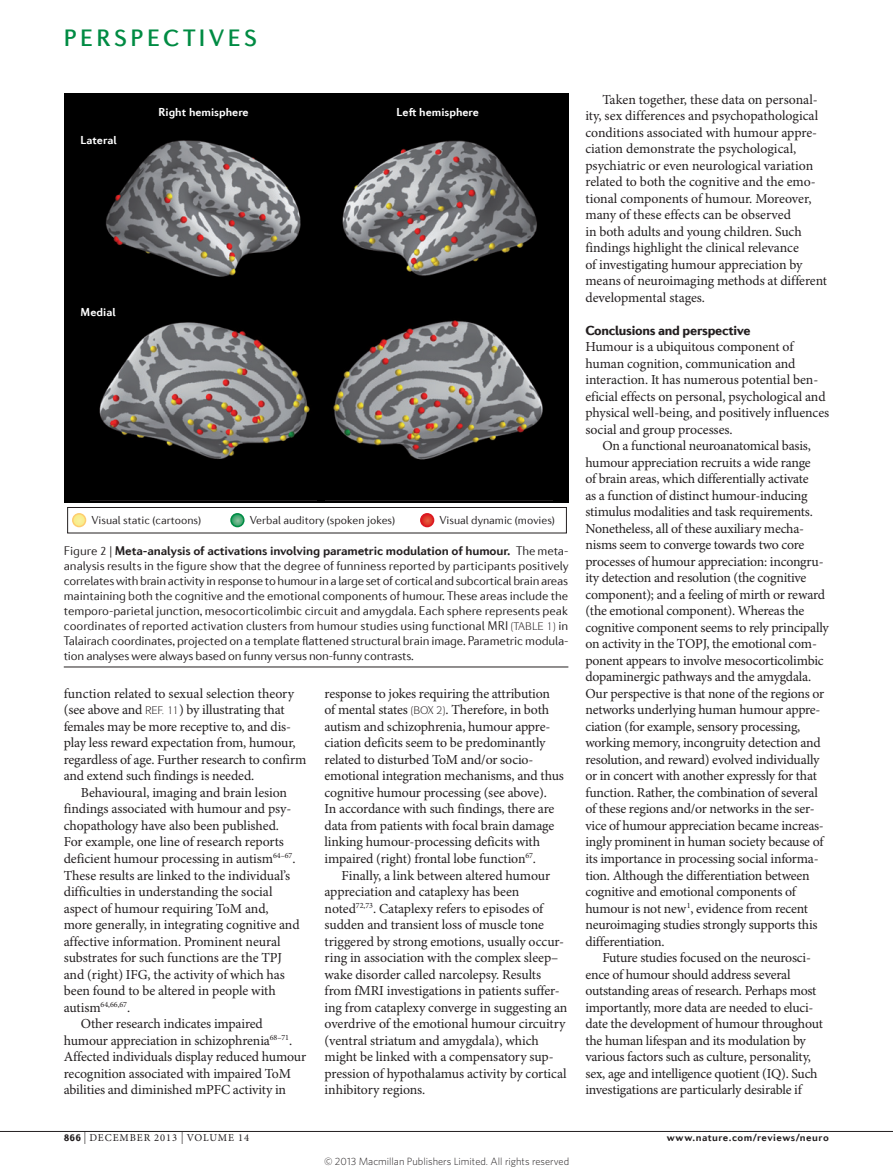
<style>
.page{position:relative;width:893px;height:1174px;background:#fff}
.page>*{position:absolute;margin:0;border:0;box-sizing:border-box;transform-origin:0 0}
.t1{font:500 24px "Diverda Sans Com";letter-spacing:.14em;color:#008b43}
.bodyindent{font:13.8px/16.5px "Minion Pro";letter-spacing:-.01em;color:#231f20}
.bodyfirst{font:13.8px/16.5px "Minion Pro";letter-spacing:-.005em;color:#231f20}
.crosshead{font:900 13.5px "Diverda Sans Com";letter-spacing:-.02em;color:#231f20}
.figurecaption{font:300 12.75px/15px "Diverda Sans Com";letter-spacing:-.015em;color:#231f20;text-align:justify}
.t2{font:300 11.7px "Diverda Sans Com";color:#231f20}
.t3{font:700 11.7px "Diverda Sans Com";color:#fff}
.t4{font:700 11.7px "Diverda Sans Com";color:#231f20}
.t5{font:300 10.5px "Whitney";color:#231f20}
.t6{font:700 10.5px "Diverda Sans Com";letter-spacing:.045em;color:#231f20}
.t7{font:10.5px "Minion Pro";letter-spacing:.085em;color:#231f20}
.bodyindent-2{font:8.1px "Minion Pro";color:#231f20}
.s1{font-weight:700}
.s2{font-weight:300}
.s3{color:#008b43}
.s4{font-size:13.8px}
.s5{font-family:"Diverda Sans Com";font-weight:900}
.s6{font-size:12px}
</style>
<div class="page">
<div style="left:64px;top:94px;width:505px;height:408px;background:#000"></div>
<svg style="left:73px;top:514px;width:13px;height:12px"></svg>
<div style="left:72px;top:513px;width:14px;height:14px;border:2px solid #fecd70;border-radius:50%"></div>
<svg style="left:421px;top:514px;width:13px;height:12px"></svg>
<div style="left:420px;top:513px;width:14px;height:14px;border:2px solid #dc1820;border-radius:50%"></div>
<svg style="left:231px;top:514px;width:13px;height:12px"></svg>
<div style="left:230px;top:513px;width:15px;height:14px;border:2px solid #008b43;border-radius:50%"></div>
<div style="left:67px;top:507px;width:500px;height:26px;border:1px solid #231f20"></div>
<img style="left:90px;top:99px;width:227px;height:187px">
<img style="left:325px;top:99px;width:227px;height:187px">
<img style="left:90px;top:286px;width:227px;height:214px">
<img style="left:325px;top:286px;width:227px;height:214px">
<div style="left:77px;top:489px;width:484px;height:10px;background:#000"></div>
<hr style="left:0;top:1131px;width:893px;height:1px;background:#231f20">
<hr style="left:64px;top:666px;width:504px;height:1px;background:#231f20">
<h1 class="t1" style="left:64px;top:24px;width:195px">PERSPECTIVES</h1>
<p class="t3" style="left:81px;top:133px;width:38px">Lateral</p>
<p class="t3" style="left:159px;top:105px;width:92px">Right hemisphere</p>
<p class="t3" style="left:397px;top:105px;width:84px">Left hemisphere</p>
<p class="t3" style="left:81px;top:305px;width:37px">Medial</p>
<p class="t2" style="left:92px;top:513px;width:111px">Visual static (cartoons)</p>
<p class="t2" style="left:250px;top:513px;width:147px">Verbal auditory (spoken jokes)</p>
<p class="t2" style="left:440px;top:513px;width:117px">Visual dynamic (movies)</p>
<p class="figurecaption" style="left:64px;top:543px;width:506px">Figure 2 | <span class="s1">Meta-analysis of activations involving parametric modulation of humour.</span> The meta&shy;analysis results in the figure show that the degree of funniness reported by participants positively correlates with brain activity in response to humour in a large set of cortical and subcortical brain areas maintaining both the cognitive and the emotional components of humour. These areas include the temporo-parietal junction, mesocorticolimbic circuit and amygdala. Each sphere represents peak coordinates of reported activation clusters from humour studies using functional MRI</p>
<p class="t4" style="left:406px;top:577px;width:160px">Nature Reviews <span class="s2">|</span> <span class="s3">Neuroscience</span></p>
<p class="figurecaption" style="left:64px;top:618px;width:506px;text-indent:495px">in Talairach coordinates, projected on a template flattened structural brain image. Parametric modula&shy;tion analyses were always based on funny versus non-funny contrasts.</p>
<p class="bodyindent" style="left:64px;top:686px;width:232px">function related to sexual selection theory (see above and</p>
<p class="bodyindent" style="left:64px;top:702px;width:244px;text-indent:115px">) by illustrating that females may be more receptive to, and dis&shy;play less reward expectation from, humour, regardless of age. Further research to confirm and extend such findings is needed.</p>
<p class="bodyindent" style="left:64px;top:785px;width:237px;text-indent:17px">Behavioural, imaging and brain lesion findings associated with humour and psy&shy;chopathology have also been published.<br>For example, one line of research reports deficient humour processing in autism<sup>64–67</sup>.<br>These results are linked to the individual’s difficulties in understanding the social aspect of humour requiring ToM and, more generally, in integrating cognitive and affective information. Prominent neural substrates for such functions are the TPJ and (right) IFG, the activity of which has been found to be altered in people with</p>
<p class="bodyindent-2" style="left:64px;top:999px;width:68px"><span class="s4">autism</span>64,66,67<span class="s4">.</span></p>
<p class="bodyindent" style="left:64px;top:1016px;width:244px;text-indent:17px">Other research indicates impaired humour appreciation in schizophrenia<sup>68–71</sup>.<br>Affected individuals display reduced humour recognition associated with impaired ToM abilities and diminished mPFC activity in</p>
<p class="bodyindent" style="left:325px;top:686px;width:227px">response to jokes requiring the attribution of mental states</p>
<p class="bodyindent" style="left:325px;top:702px;width:241px;text-indent:121px">. Therefore, in both autism and schizophrenia, humour appre&shy;ciation deficits seem to be predominantly related to disturbed ToM and/or socio&shy;emotional integration mechanisms, and thus cognitive humour processing (see above).<br>In accordance with such findings, there are data from patients with focal brain damage linking humour-processing deficits with impaired (right) frontal lobe function<sup>67</sup>.</p>
<p class="bodyindent" style="left:325px;top:867px;width:244px;text-indent:17px">Finally, a link between altered humour appreciation and cataplexy has been noted<sup>72,73</sup>. Cataplexy refers to episodes of sudden and transient loss of muscle tone triggered by strong emotions, usually occur&shy;ring in association with the complex sleep– wake disorder called narcolepsy. Results from fMRI investigations in patients suffer&shy;ing from cataplexy converge in suggesting an overdrive of the emotional humour circuitry (ventral striatum and amygdala), which might be linked with a compensatory sup&shy;pression of hypothalamus activity by cortical inhibitory regions.</p>
<p class="bodyindent" style="left:585px;top:92px;width:243px;text-indent:17px">Taken together, these data on personal&shy;ity, sex differences and psychopathological conditions associated with humour appre&shy;ciation demonstrate the psychological, psychiatric or even neurological variation related to both the cognitive and the emo&shy;tional components of humour. Moreover, many of these effects can be observed<br>in both adults and young children. Such findings highlight the clinical relevance<br>of investigating humour appreciation by means of neuroimaging methods at different developmental stages.</p>
<p class="crosshead" style="left:585px;top:322px;width:167px">Conclusions and perspective</p>
<p class="bodyfirst" style="left:585px;top:339px;width:245px">Humour is a ubiquitous component of human cognition, communication and interaction. It has numerous potential ben&shy;eficial effects on personal, psychological and physical well-being, and positively influences social and group processes.</p>
<p class="bodyindent" style="left:585px;top:438px;width:245px;text-indent:17px">On a functional neuroanatomical basis, humour appreciation recruits a wide range<br>of brain areas, which differentially activate<br>as a function of distinct humour-inducing stimulus modalities and task requirements.<br>Nonetheless, all of these auxiliary mecha&shy;nisms seem to converge towards two core processes of humour appreciation: incongru&shy;ity detection and resolution (the cognitive component); and a feeling of mirth or reward (the emotional component). Whereas the cognitive component seems to rely principally on activity in the TOPJ, the emotional com&shy;ponent appears to involve mesocorticolimbic dopaminergic pathways and the amygdala.<br>Our perspective is that none of the regions or networks underlying human humour appre&shy;ciation (for example, sensory processing, working memory, incongruity detection and resolution, and reward) evolved individually or in concert with another expressly for that function. Rather, the combination of several of these regions and/or networks in the ser&shy;vice of humour appreciation became increas&shy;ingly prominent in human society because of its importance in processing social informa&shy;tion. Although the differentiation between cognitive and emotional components of humour is not new<sup>1</sup>, evidence from recent neuroimaging studies strongly supports this differentiation.</p>
<p class="bodyindent" style="left:585px;top:950px;width:239px;text-indent:17px">Future studies focused on the neurosci&shy;ence of humour should address several outstanding areas of research. Perhaps most importantly, more data are needed to eluci&shy;date the development of humour throughout the human lifespan and its modulation by various factors such as culture, personality, sex, age and intelligence quotient (IQ). Such investigations are particularly desirable if</p>
<p class="t7" style="left:64px;top:1131px;width:187px"><span class="s5">866</span> <span class="s6">|</span> DECEMBER 2013 <span class="s6">|</span> VOLUME 14</p>
<p class="t6" style="left:667px;top:1130px;width:164px">www.nature.com/reviews/neuro</p>
<p class="t5" style="left:324px;top:1154px;width:247px">© 2013 Macmillan Publishers Limited. All rights reserved</p>
</div>
